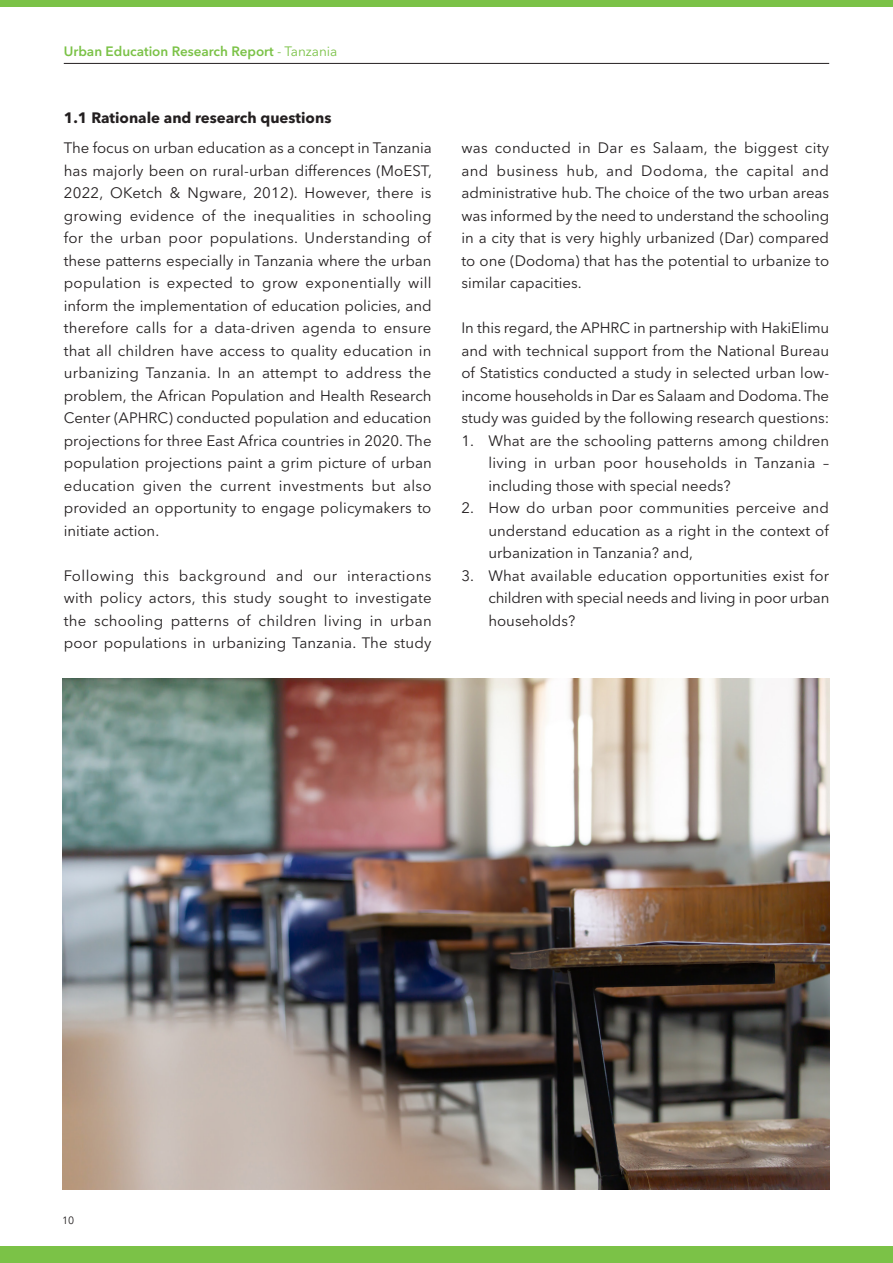
<style>
.page{position:relative;width:893px;height:1263px;background:#fff}
.page>*{position:absolute;margin:0;border:0;box-sizing:border-box;transform-origin:0 0}
.t1{font:15px/22.5px "Avenir Next LT Pro";color:#231f20;text-align:justify}
.t2{font:700 15px "Avenir Next LT Pro";color:#231f20}
.t3{font:600 13.5px "Avenir Next LT Pro";color:#7bc247}
.t4{font:10.5px "Avenir Next LT Pro";color:#231f20}
.s1{font-weight:400}
</style>
<div class="page">
<hr style="left:64px;top:63px;width:765px;height:1px;background:#231f20">
<div style="left:0;top:1246px;width:893px;height:17px;background:#7bc247"></div>
<div style="left:0;top:0;width:893px;height:6px;background:#7bc247"></div>
<img style="left:62px;top:678px;width:767px;height:512px">
<p class="t3" style="left:64px;top:43px;width:275px">Urban Education Research Report <span class="s1">- Tanzania</span></p>
<p class="t2" style="left:64px;top:109px;width:269px">1.1 Rationale and research questions</p>
<p class="t1" style="left:64px;top:137px;width:370px">The focus on urban education as a concept in Tanzania has majorly been on rural-urban differences (MoEST, 2022, OKetch &amp; Ngware, 2012). However, there is growing evidence of the inequalities in schooling for the urban poor populations. Understanding of these patterns especially in Tanzania where the urban population is expected to grow exponentially will inform the implementation of education policies, and therefore calls for a data-driven agenda to ensure that all children have access to quality education in urbanizing Tanzania. In an attempt to address the problem, the African Population and Health Research Center (APHRC) conducted population and education projections for three East Africa countries in 2020. The population projections paint a grim picture of urban education given the current investments but also provided an opportunity to engage policymakers to initiate action.</p>
<p class="t1" style="left:64px;top:564px;width:369px">Following this background and our interactions with policy actors, this study sought to investigate the schooling patterns of children living in urban poor populations in urbanizing Tanzania. The study</p>
<p class="t1" style="left:461px;top:137px;width:369px">was conducted in Dar es Salaam, the biggest city and business hub, and Dodoma, the capital and administrative hub. The choice of the two urban areas was informed by the need to understand the schooling in a city that is very highly urbanized (Dar) compared to one (Dodoma) that has the potential to urbanize to similar capacities.</p>
<p class="t1" style="left:461px;top:317px;width:369px">In this regard, the APHRC in partnership with HakiElimu and with technical support from the National Bureau of Statistics conducted a study in selected urban low&shy;income households in Dar es Salaam and Dodoma. The study was guided by the following research questions:</p>
<p class="t1" style="left:488px;top:429px;width:342px;text-indent:-27px">1. What are the schooling patterns among children living in urban poor households in Tanzania – including those with special needs?</p>
<p class="t1" style="left:488px;top:497px;width:342px;text-indent:-27px">2. How do urban poor communities perceive and understand education as a right in the context of urbanization in Tanzania? and,</p>
<p class="t1" style="left:488px;top:564px;width:343px;text-indent:-27px">3. What available education opportunities exist for children with special needs and living in poor urban households?</p>
<p class="t4" style="left:62px;top:1214px;width:14px">10</p>
</div>
